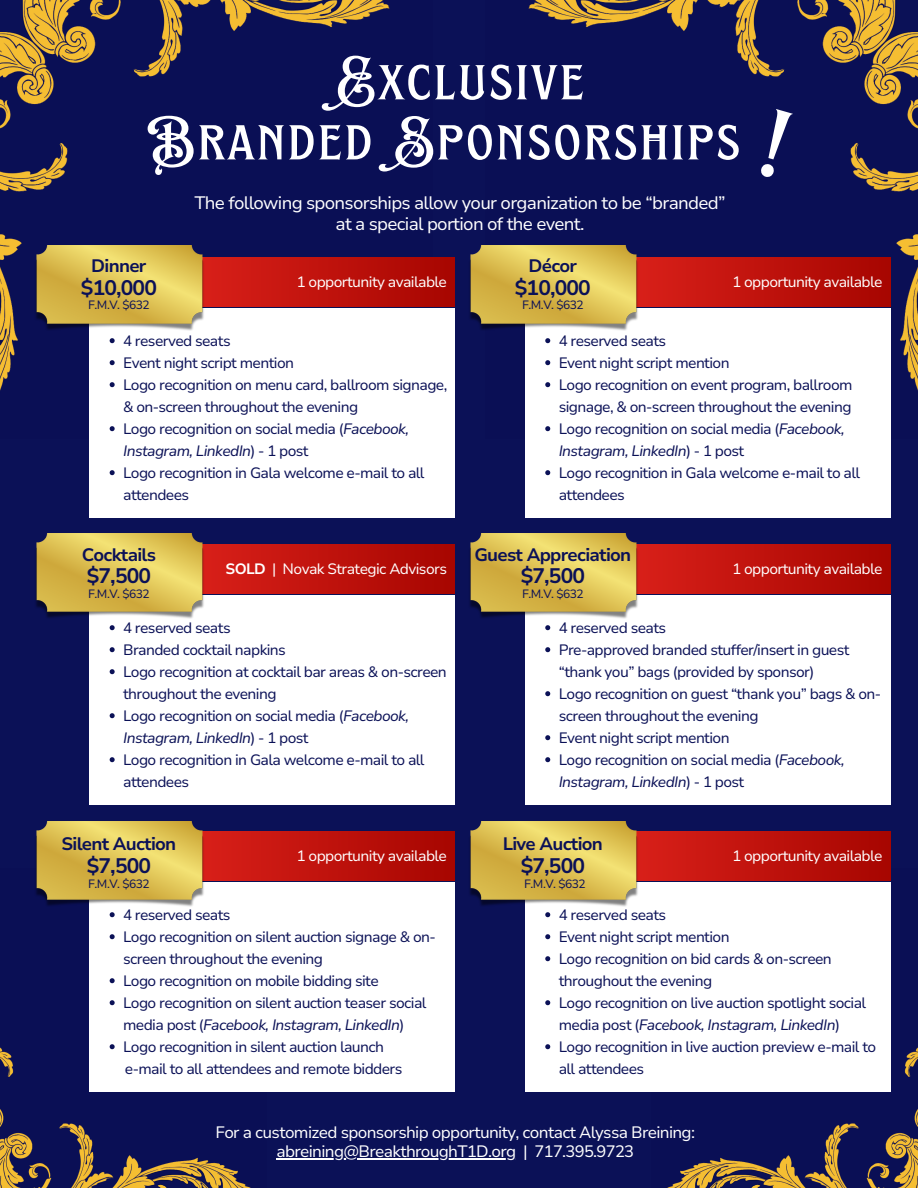
<style>
.page{position:relative;width:918px;height:1188px;background:#0b1157}
.page>*{position:absolute;margin:0;border:0;box-sizing:border-box;transform-origin:0 0}
.t1{font:60px "EFCO Brookshire";letter-spacing:.055em;color:#fff}
.t2{font:700 21px "Nunito Sans 10 pt";letter-spacing:-.04em;color:#0b1157}
.t3{font:18px/21.3px "Nunito Sans 10 pt";letter-spacing:-.04em;color:#fff;text-align:center}
.t4{font:700 18px "Nunito Sans 10 pt";letter-spacing:-.04em;color:#0b1157}
.t5{font:16.5px "Nunito Sans 10 pt";letter-spacing:-.04em;color:#fff}
.t6{font:15px/22px "Nunito Sans 10 pt";letter-spacing:-.04em;color:#0b1157}
.t7{font:15px "Nunito Sans 10 pt";letter-spacing:-.04em;color:#fff}
.t8{font:12px "Nunito Sans 10 pt";letter-spacing:-.04em;color:#0b1157}
.s1{font-style:italic}
.s2{font-weight:700}
</style>
<div class="page">
<img style="left:652px;top:869px;width:266px;height:319px">
<img style="left:0;top:880px;width:266px;height:308px">
<img style="left:528px;top:0;width:390px;height:439px">
<img style="left:0;top:0;width:433px;height:438px">
<hr style="left:276px;top:1158px;width:240px;height:1px;background:#fff">
<div style="left:525px;top:883px;width:365px;height:209px;background:#fff"></div>
<svg style="left:648px;top:831px;width:242px;height:49px"></svg>
<svg style="left:545px;top:912px;width:5px;height:5px"></svg>
<svg style="left:545px;top:934px;width:5px;height:5px"></svg>
<svg style="left:545px;top:956px;width:5px;height:5px"></svg>
<svg style="left:545px;top:1000px;width:5px;height:5px"></svg>
<svg style="left:545px;top:1044px;width:5px;height:5px"></svg>
<div style="left:90px;top:883px;width:365px;height:209px;background:#fff"></div>
<svg style="left:214px;top:831px;width:241px;height:49px"></svg>
<svg style="left:110px;top:912px;width:5px;height:5px"></svg>
<svg style="left:110px;top:934px;width:5px;height:5px"></svg>
<svg style="left:110px;top:978px;width:5px;height:5px"></svg>
<svg style="left:110px;top:1000px;width:5px;height:5px"></svg>
<svg style="left:110px;top:1044px;width:5px;height:5px"></svg>
<div style="left:525px;top:596px;width:365px;height:209px;background:#fff"></div>
<svg style="left:648px;top:544px;width:242px;height:49px"></svg>
<svg style="left:545px;top:625px;width:5px;height:5px"></svg>
<svg style="left:545px;top:647px;width:5px;height:5px"></svg>
<svg style="left:545px;top:691px;width:5px;height:5px"></svg>
<svg style="left:545px;top:735px;width:5px;height:5px"></svg>
<svg style="left:545px;top:757px;width:5px;height:5px"></svg>
<div style="left:90px;top:596px;width:365px;height:209px;background:#fff"></div>
<svg style="left:214px;top:544px;width:241px;height:49px"></svg>
<svg style="left:110px;top:625px;width:5px;height:5px"></svg>
<svg style="left:110px;top:647px;width:5px;height:5px"></svg>
<svg style="left:110px;top:669px;width:5px;height:5px"></svg>
<svg style="left:110px;top:713px;width:5px;height:5px"></svg>
<svg style="left:110px;top:757px;width:5px;height:5px"></svg>
<div style="left:525px;top:309px;width:365px;height:209px;background:#fff"></div>
<svg style="left:648px;top:257px;width:242px;height:49px"></svg>
<svg style="left:545px;top:338px;width:5px;height:5px"></svg>
<svg style="left:545px;top:360px;width:5px;height:5px"></svg>
<svg style="left:545px;top:382px;width:5px;height:5px"></svg>
<svg style="left:545px;top:426px;width:5px;height:5px"></svg>
<svg style="left:545px;top:470px;width:5px;height:5px"></svg>
<div style="left:90px;top:309px;width:365px;height:209px;background:#fff"></div>
<svg style="left:214px;top:257px;width:241px;height:49px"></svg>
<svg style="left:110px;top:338px;width:5px;height:5px"></svg>
<svg style="left:110px;top:360px;width:5px;height:5px"></svg>
<svg style="left:110px;top:382px;width:5px;height:5px"></svg>
<svg style="left:110px;top:426px;width:5px;height:5px"></svg>
<svg style="left:110px;top:470px;width:5px;height:5px"></svg>
<img style="left:470px;top:821px;width:178px;height:86px">
<img style="left:28px;top:821px;width:186px;height:86px">
<img style="left:470px;top:533px;width:178px;height:86px">
<img style="left:36px;top:533px;width:178px;height:86px">
<img style="left:470px;top:245px;width:178px;height:86px">
<img style="left:28px;top:245px;width:186px;height:86px">
<svg style="left:757px;top:108px;width:36px;height:71px"></svg>
<p class="t1" style="left:337px;top:44px;width:248px">Exclusive</p>
<p class="t1" style="left:147px;top:104px;width:594px">Branded Sponsorships</p>
<p class="t4" style="left:91px;top:254px;width:57px">Dinner</p>
<p class="t2" style="left:81px;top:274px;width:77px">$10,000</p>
<p class="t8" style="left:88px;top:297px;width:63px">F.M.V. $632</p>
<p class="t3" style="left:194px;top:192px;width:533px">The following sponsorships allow your organization to be “branded” at a special portion of the event.</p>
<p class="t7" style="left:297px;top:271px;width:152px">1 opportunity available</p>
<p class="t4" style="left:529px;top:254px;width:50px">Décor</p>
<p class="t2" style="left:515px;top:274px;width:77px">$10,000</p>
<p class="t8" style="left:522px;top:297px;width:63px">F.M.V. $632</p>
<p class="t7" style="left:732px;top:271px;width:152px">1 opportunity available</p>
<p class="t6" style="left:123px;top:330px;width:109px">4 reserved seats</p>
<p class="t6" style="left:123px;top:352px;width:172px">Event night script mention</p>
<p class="t6" style="left:123px;top:374px;width:326px">Logo recognition on menu card, ballroom signage, &amp; on-screen throughout the evening</p>
<p class="t6" style="left:123px;top:418px;width:287px">Logo recognition on social media (<span class="s1">Facebook,<br>Instagram, LinkedIn</span>) - 1 post</p>
<p class="t6" style="left:123px;top:462px;width:303px">Logo recognition in Gala welcome e-mail to all attendees</p>
<p class="t4" style="left:82px;top:542px;width:76px">Cocktails</p>
<p class="t2" style="left:87px;top:562px;width:66px">$7,500</p>
<p class="t8" style="left:88px;top:586px;width:63px">F.M.V. $632</p>
<p class="t7" style="left:226px;top:558px;width:223px"><span class="s2">SOLD</span> | Novak Strategic Advisors</p>
<h3 class="t6" style="left:123px;top:617px;width:109px">4 reserved seats</h3>
<p class="t6" style="left:123px;top:639px;width:164px">Branded cocktail napkins</p>
<p class="t6" style="left:123px;top:661px;width:325px">Logo recognition at cocktail bar areas &amp; on-screen throughout the evening</p>
<p class="t6" style="left:123px;top:705px;width:287px">Logo recognition on social media (<span class="s1">Facebook,<br>Instagram, LinkedIn</span>) - 1 post</p>
<p class="t6" style="left:123px;top:749px;width:303px">Logo recognition in Gala welcome e-mail to all attendees</p>
<p class="t4" style="left:61px;top:832px;width:116px">Silent Auction</p>
<p class="t2" style="left:87px;top:851px;width:66px">$7,500</p>
<p class="t8" style="left:88px;top:876px;width:63px">F.M.V. $632</p>
<p class="t7" style="left:297px;top:845px;width:152px">1 opportunity available</p>
<p class="t6" style="left:123px;top:904px;width:109px">4 reserved seats</p>
<h2 class="t6" style="left:123px;top:926px;width:314px">Logo recognition on silent auction signage &amp; on&shy;screen throughout the evening</h2>
<p class="t6" style="left:123px;top:970px;width:257px">Logo recognition on mobile bidding site</p>
<p class="t6" style="left:123px;top:992px;width:305px">Logo recognition on silent auction teaser social media post (<span class="s1">Facebook, Instagram, LinkedIn</span>)</p>
<h3 class="t6" style="left:123px;top:1036px;width:263px">Logo recognition in silent auction launch</h3>
<p class="t6" style="left:125px;top:1058px;width:279px">e-mail to all attendees and remote bidders</p>
<p class="t6" style="left:559px;top:330px;width:109px">4 reserved seats</p>
<p class="t6" style="left:559px;top:352px;width:172px">Event night script mention</p>
<p class="t6" style="left:559px;top:374px;width:295px">Logo recognition on event program, ballroom signage, &amp; on-screen throughout the evening</p>
<p class="t6" style="left:559px;top:418px;width:287px">Logo recognition on social media (<span class="s1">Facebook,<br>Instagram, LinkedIn</span>) - 1 post</p>
<p class="t6" style="left:559px;top:462px;width:303px">Logo recognition in Gala welcome e-mail to all attendees</p>
<p class="t4" style="left:474px;top:542px;width:158px">Guest Appreciation</p>
<p class="t2" style="left:521px;top:562px;width:66px">$7,500</p>
<p class="t8" style="left:522px;top:586px;width:63px">F.M.V. $632</p>
<p class="t7" style="left:732px;top:558px;width:152px">1 opportunity available</p>
<h3 class="t6" style="left:559px;top:617px;width:109px">4 reserved seats</h3>
<p class="t6" style="left:559px;top:639px;width:292px">Pre-approved branded stuffer/insert in guest “thank you” bags (provided by sponsor)</p>
<p class="t6" style="left:559px;top:683px;width:324px">Logo recognition on guest “thank you” bags &amp; on&shy;screen throughout the evening</p>
<h3 class="t6" style="left:559px;top:727px;width:172px">Event night script mention</h3>
<p class="t6" style="left:559px;top:749px;width:287px">Logo recognition on social media (<span class="s1">Facebook,<br>Instagram, LinkedIn</span>) - 1 post</p>
<p class="t4" style="left:503px;top:832px;width:102px">Live Auction</p>
<p class="t2" style="left:521px;top:851px;width:66px">$7,500</p>
<p class="t8" style="left:524px;top:876px;width:63px">F.M.V. $632</p>
<h1 class="t7" style="left:732px;top:845px;width:152px">1 opportunity available</h1>
<p class="t6" style="left:559px;top:904px;width:109px">4 reserved seats</p>
<h1 class="t6" style="left:559px;top:926px;width:172px">Event night script mention</h1>
<h4 class="t6" style="left:559px;top:948px;width:275px">Logo recognition on bid cards &amp; on-screen throughout the evening</h4>
<p class="t6" style="left:559px;top:992px;width:309px">Logo recognition on live auction spotlight social media post (<span class="s1">Facebook, Instagram, LinkedIn</span>)</p>
<h2 class="t6" style="left:559px;top:1036px;width:319px">Logo recognition in live auction preview e-mail to all attendees</h2>
<p class="t5" style="left:216px;top:1121px;width:481px">For a customized sponsorship opportunity, contact Alyssa Breining:</p>
<p class="t5" style="left:276px;top:1140px;width:359px">abreining@BreakthroughT1D.org | 717.395.9723</p>
</div>
